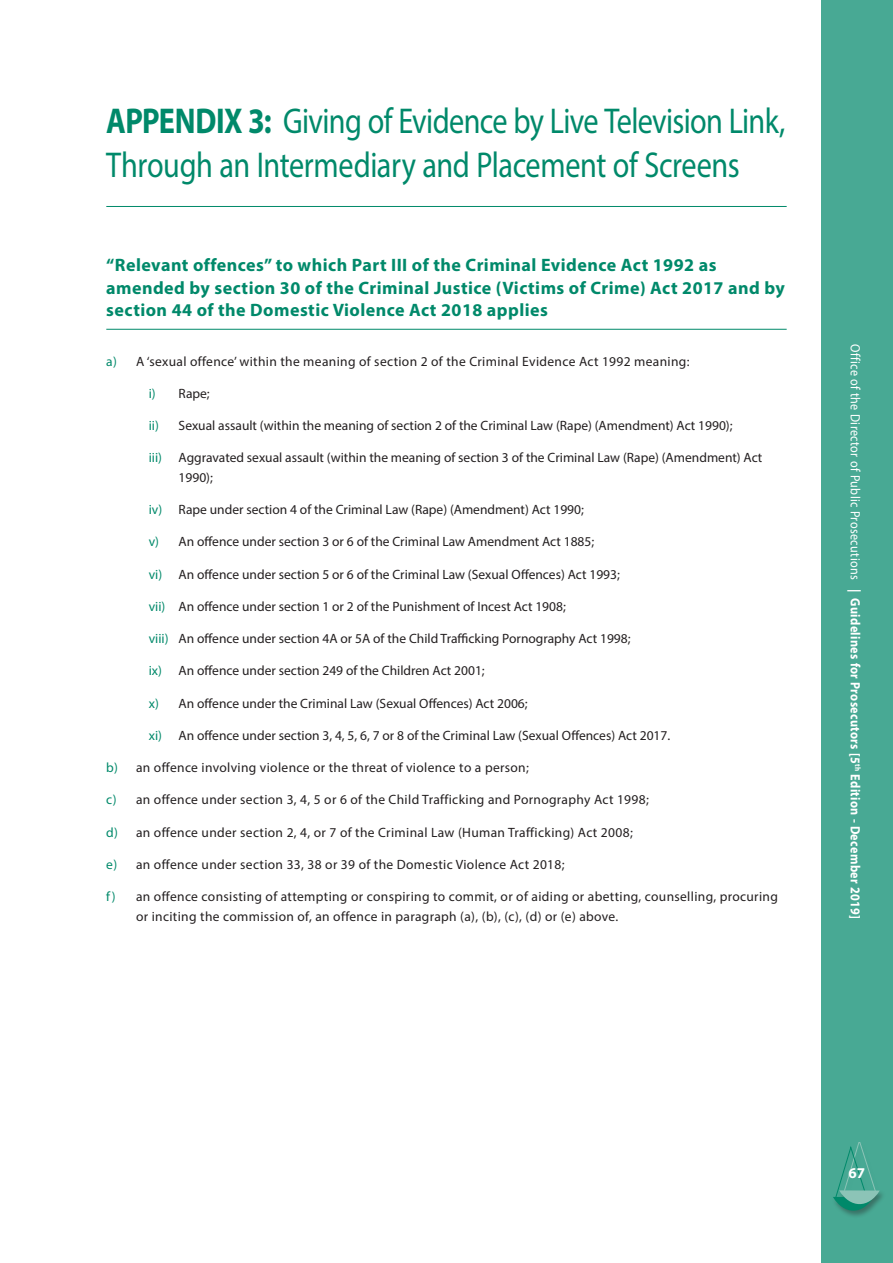
<style>
.page{position:relative;width:893px;height:1263px;background:#fff}
.page>*{position:absolute;margin:0;border:0;box-sizing:border-box;transform-origin:0 0}
.Chapter_Titles{font:36px/43.2px "Myriad Pro";letter-spacing:-.015em;color:#00896a;scale:.84 1}
.Sub_Headings_2{font:700 18px/22.5px "Myriad Pro";letter-spacing:.025em;color:#00896a}
.t1{font:700 15px "Myriad Pro";color:#fff}
.Indent_1{font:13.5px/19.5px "Myriad Pro";color:#231f20}
.Indent_1-2{font:13.5px/19.5px "Myriad Pro";letter-spacing:.025em;color:#231f20}
.t2{font:700 13.5px "Myriad Pro";letter-spacing:.03em;color:#fff;scale:.9 1}
.s1{font-weight:700}
.s2{color:#00896a}
.s3{font-weight:400}
</style>
<div class="page">
<div style="left:821px;top:0;width:72px;height:1263px;background:#48a994"></div>
<div style="left:832px;top:1142px;width:55px;height:76px;background:#231f20;opacity:.4"></div>
<svg style="left:833px;top:1143px;width:47px;height:70px"></svg>
<hr style="left:106px;top:206px;width:681px;height:1px;background:#00896a">
<hr style="left:106px;top:329px;width:681px;height:1px;background:#00896a">
<p class="Chapter_Titles" style="left:106px;top:99px;width:810px"><span class="s1">APPENDIX 3:</span> Giving of Evidence by Live Television Link,<br>Through an Intermediary and Placement of Screens</p>
<h2 class="Sub_Headings_2" style="left:106px;top:253px;width:680px">“Relevant offences” to which Part III of the Criminal Evidence Act 1992 as amended by section 30 of the Criminal Justice (Victims of Crime) Act 2017 and by section 44 of the Domestic Violence Act 2018 applies</h2>
<p class="Indent_1-2" style="left:106px;top:351px;width:585px"><span class="s2">a)</span> A ‘sexual offence’ within the meaning of section 2 of the Criminal Evidence Act 1992 meaning:</p>
<p class="Indent_1" style="left:149px;top:383px;width:62px"><span class="s2">i)</span> Rape;</p>
<p class="Indent_1" style="left:149px;top:416px;width:585px"><span class="s2">ii)</span> Sexual assault (within the meaning of section 2 of the Criminal Law (Rape) (Amendment) Act 1990);</p>
<p class="Indent_1" style="left:179px;top:448px;width:585px;text-indent:-30px"><span class="s2">iii)</span> Aggravated sexual assault (within the meaning of section 3 of the Criminal Law (Rape) (Amendment) Act<br>1990);</p>
<p class="Indent_1" style="left:149px;top:500px;width:437px"><span class="s2">iv)</span> Rape under section 4 of the Criminal Law (Rape) (Amendment) Act 1990;</p>
<p class="Indent_1" style="left:149px;top:532px;width:447px"><span class="s2">v)</span> An offence under section 3 or 6 of the Criminal Law Amendment Act 1885;</p>
<p class="Indent_1" style="left:149px;top:564px;width:473px"><span class="s2">vi)</span> An offence under section 5 or 6 of the Criminal Law (Sexual Offences) Act 1993;</p>
<p class="Indent_1" style="left:149px;top:596px;width:418px"><span class="s2">vii)</span> An offence under section 1 or 2 of the Punishment of Incest Act 1908;</p>
<p class="Indent_1" style="left:149px;top:629px;width:483px"><span class="s2">viii)</span> An offence under section 4A or 5A of the Child Trafficking Pornography Act 1998;</p>
<p class="Indent_1" style="left:149px;top:661px;width:337px"><span class="s2">ix)</span> An offence under section 249 of the Children Act 2001;</p>
<p class="Indent_1" style="left:149px;top:693px;width:380px"><span class="s2">x)</span> An offence under the Criminal Law (Sexual Offences) Act 2006;</p>
<p class="Indent_1" style="left:149px;top:725px;width:523px"><span class="s2">xi)</span> An offence under section 3, 4, 5, 6, 7 or 8 of the Criminal Law (Sexual Offences) Act 2017.</p>
<p class="Indent_1-2" style="left:106px;top:758px;width:424px"><span class="s2">b)</span> an offence involving violence or the threat of violence to a person;</p>
<p class="Indent_1-2" style="left:106px;top:790px;width:544px"><span class="s2">c)</span> an offence under section 3, 4, 5 or 6 of the Child Trafficking and Pornography Act 1998;</p>
<p class="Indent_1-2" style="left:106px;top:822px;width:528px"><span class="s2">d)</span> an offence under section 2, 4, or 7 of the Criminal Law (Human Trafficking) Act 2008;</p>
<p class="Indent_1-2" style="left:106px;top:854px;width:460px"><span class="s2">e)</span> an offence under section 33, 38 or 39 of the Domestic Violence Act 2018;</p>
<p class="Indent_1-2" style="left:136px;top:887px;width:643px;text-indent:-30px"><span class="s2">f)</span> an offence consisting of attempting or conspiring to commit, or of aiding or abetting, counselling, procuring or inciting the commission of, an offence in paragraph (a), (b), (c), (d) or (e) above.</p>
<p class="t2" style="left:864px;top:344px;width:640px;rotate:90deg"><span class="s3">Office of the Director of Public Prosecutions</span> | Guidelines for Prosecutors [5<sup>th</sup> Edition - December 2019]</p>
<p class="t1" style="left:848px;top:1163px;width:18px">67</p>
</div>
